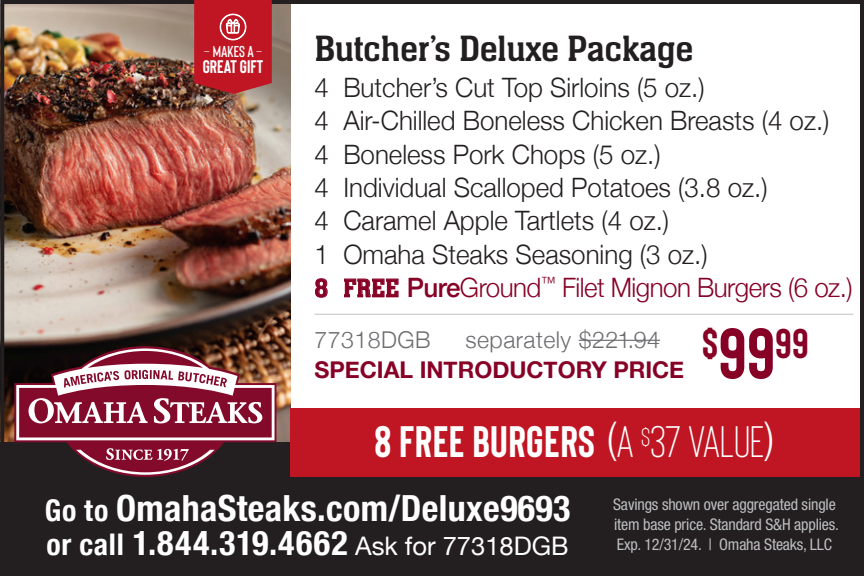
<style>
.page{position:relative;width:864px;height:576px;background:#fff}
.page>*{position:absolute;margin:0;border:0;box-sizing:border-box;transform-origin:0 0}
.t1{font:700 44px "Bison";letter-spacing:.01em;color:#fff}
.t2{font:700 41.6px "Bison";color:#870126}
.t3{font:38px "Neue Aachen Pro";letter-spacing:-.01em;color:#231f20}
.t4{font:700 condensed 36px "Helvetica Neue";letter-spacing:.01em;color:#fff}
.t5{font:700 condensed 34px "Helvetica Neue";letter-spacing:.045em;color:#fff}
.t6{font:300 26.8px/33.2px "Helvetica Neue";color:#231f20}
.t7{font:300 23.2px "Helvetica Neue";letter-spacing:.02em;color:#6c6d70}
.t8{font:700 23.2px "Helvetica Neue";color:#870126}
.t9{font:700 18.4px "Bison";color:#fff}
.t10{font:condensed 16px/20px "Helvetica Neue LT Pro";letter-spacing:-.01em;color:#bdbec1}
.t11{font:600 15.6px "Bison";color:#fff}
.s1{font-weight:400}
.s2{font-family:"Neue Aachen Pro";font-weight:400;color:#870126}
.s3{font-weight:500;color:#870126}
.s4{color:#870126}
.s5{font-size:71.2px}
.s6{font-family:"Helvetica Neue LT Pro";font-weight:300;font-stretch:condensed}
.s7{font-size:30px}
.s8{font-weight:400;font-stretch:normal;font-size:25.6px}
</style>
<div class="page">
<img style="left:5px;top:5px;width:286px;height:437px">
<div style="left:0;top:442px;width:864px;height:134px;background:#231f20"></div>
<svg style="left:14px;top:346px;width:262px;height:131px"></svg>
<svg style="left:16px;top:347px;width:259px;height:93px;background:#823644"></svg>
<svg style="left:29px;top:398px;width:119px;height:25px"></svg>
<svg style="left:154px;top:398px;width:108px;height:25px"></svg>
<svg style="left:76px;top:448px;width:139px;height:27px"></svg>
<svg style="left:64px;top:351px;width:163px;height:37px"></svg>
<div style="left:291px;top:408px;width:573px;height:69px;background:#c01522"></div>
<div style="left:0;top:0;width:864px;height:576px;border:4px solid #231f20"></div>
<hr style="left:579px;top:340px;width:81px;height:1px;background:#6c6d70">
<hr style="left:315px;top:314px;width:538px;height:1px;background:#cfd0d2">
<svg style="left:194px;top:0;width:78px;height:94px;background:#be222d"></svg>
<p class="t11" style="left:204px;top:42px;width:59px"><span class="s1">–</span> MAKES A <span class="s1">–</span></p>
<p class="t9" style="left:203px;top:55px;width:62px">GREAT GIFT</p>
<h3 class="t3" style="left:315px;top:28px;width:381px">Butcher’s Deluxe Package</h3>
<p class="t6" style="left:315px;top:69px;width:540px">4 Butcher’s Cut Top Sirloins (5 oz.)<br>4 Air-Chilled Boneless Chicken Breasts (4 oz.)<br>4 Boneless Pork Chops (5 oz.)<br>4 Individual Scalloped Potatoes (3.8 oz.)<br>4 Caramel Apple Tartlets (4 oz.)<br>1 Omaha Steaks Seasoning (3 oz.)<br><span class="s2">8 FREE</span> <span class="s3">Pure</span><span class="s4">Ground</span><sup>™</sup> <span class="s4">Filet Mignon Burgers (6 oz.)</span></p>
<p class="t7" style="left:315px;top:321px;width:118px">77318DGB</p>
<p class="t7" style="left:466px;top:321px;width:196px">separately $221.94</p>
<p class="t8" style="left:315px;top:352px;width:371px">SPECIAL INTRODUCTORY PRICE</p>
<h2 class="t2" style="left:702px;top:317px;width:108px">$<span class="s5">99</span>99</h2>
<h1 class="t1" style="left:375px;top:414px;width:401px">8 FREE BURGERS <span class="s6">(</span><span class="s1">A</span> <sup>$</sup><span class="s1">37 VALUE</span><span class="s6">)</span></h1>
<h3 class="t4" style="left:45px;top:478px;width:527px"><span class="s7">Go to</span> OmahaSteaks.com/Deluxe9693</h3>
<p class="t5" style="left:47px;top:514px;width:524px"><span class="s7">or call</span> 1.844.319.4662 <span class="s8">Ask for 77318DGB</span></p>
<p class="t10" style="left:613px;top:494px;width:227px">Savings shown over aggregated single item base price. Standard S&amp;H applies.<br>Exp. 12/31/24. | Omaha Steaks, LLC</p>
</div>
